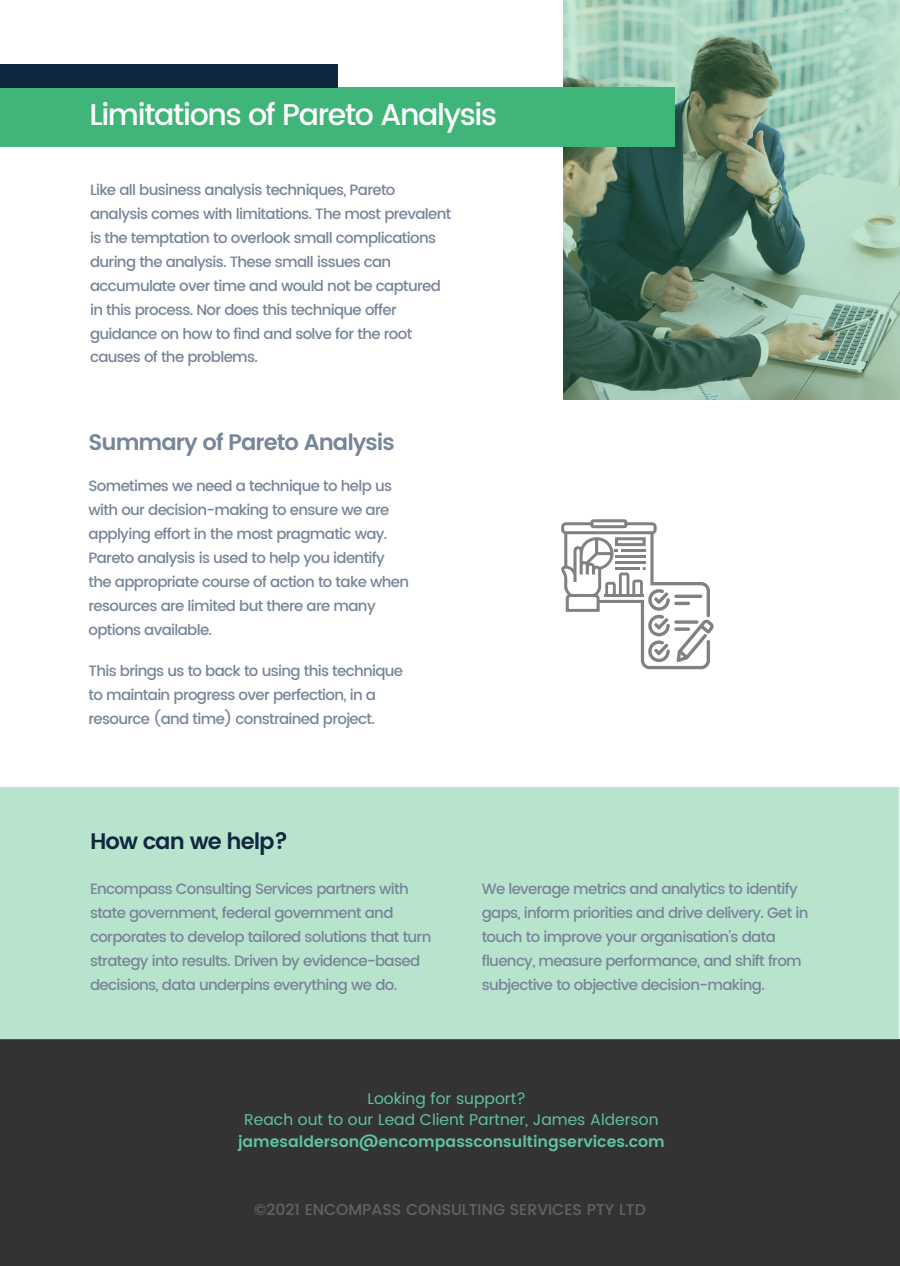
<style>
.page{position:relative;width:900px;height:1266px;background:#fff}
.page>*{position:absolute;margin:0;border:0;box-sizing:border-box;transform-origin:0 0}
.t1{font:500 30px "Poppins";letter-spacing:-.045em;color:#fff}
.t2{font:600 22.5px "Poppins";letter-spacing:-.045em;color:#778598}
.t3{font:600 22.5px "Poppins";letter-spacing:-.045em;color:#10283e}
.t4{font:15.62px/21.6px "Poppins";color:#61c2a2}
.t5{font:600 15.62px "Poppins";color:#61c2a2}
.t6{font:500 15.62px "Poppins";color:#636363}
.t7{font:500 15px/23.9px "Poppins";letter-spacing:-.045em;color:#778598}
</style>
<div class="page">
<div style="left:0;top:1039px;width:900px;height:227px;background:#333"></div>
<img style="left:563px;top:0;width:337px;height:399px">
<div style="left:0;top:87px;width:675px;height:59px;background:#3fb579"></div>
<div style="left:0;top:64px;width:337px;height:23px;background:#0f273f"></div>
<svg style="left:561px;top:519px;width:153px;height:150px"></svg>
<h1 class="t1" style="left:89px;top:98px;width:409px">Limitations of Pareto Analysis</h1>
<p class="t7" style="left:90px;top:178px;width:363px">Like all business analysis techniques, Pareto analysis comes with limitations. The most prevalent is the temptation to overlook small complications during the analysis. These small issues can accumulate over time and would not be captured in this process. Nor does this technique offer guidance on how to find and solve for the root causes of the problems.</p>
<h2 class="t2" style="left:89px;top:429px;width:308px">Summary of Pareto Analysis</h2>
<p class="t7" style="left:89px;top:474px;width:322px">Sometimes we need a technique to help us with our decision-making to ensure we are applying effort in the most pragmatic way.<br>Pareto analysis is used to help you identify the appropriate course of action to take when resources are limited but there are many options available.</p>
<p class="t7" style="left:89px;top:658px;width:316px">This brings us to back to using this technique to maintain progress over perfection, in a resource (and time) constrained project.</p>
<h2 class="t3" style="left:90px;top:828px;width:200px">How can we help?</h2>
<p class="t7" style="left:90px;top:877px;width:343px">Encompass Consulting Services partners with state government, federal government and corporates to develop tailored solutions that turn strategy into results. Driven by evidence-based decisions, data underpins everything we do.</p>
<p class="t7" style="left:482px;top:877px;width:328px">We leverage metrics and analytics to identify gaps, inform priorities and drive delivery. Get in touch to improve your organisation’s data fluency, measure performance, and shift from subjective to objective decision-making.</p>
<p class="t4" style="left:244px;top:1087px;width:416px;text-indent:123px">Looking for support?<br>Reach out to our Lead Client Partner, James Alderson</p>
<p class="t5" style="left:238px;top:1132px;width:428px">jamesalderson@encompassconsultingservices.com</p>
<p class="t6" style="left:254px;top:1200px;width:393px">©2021 ENCOMPASS CONSULTING SERVICES PTY LTD</p>
</div>
